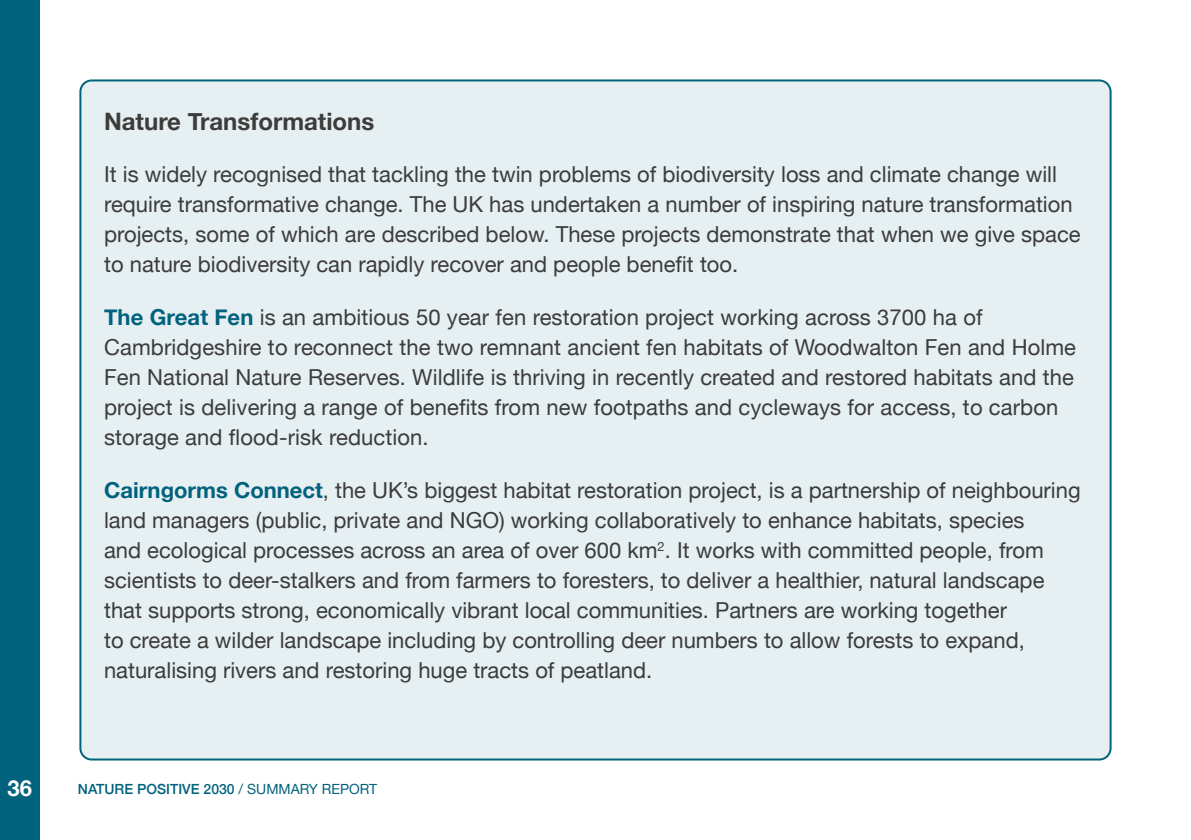
<style>
.page{position:relative;width:1191px;height:840px;background:#fff}
.page>*{position:absolute;margin:0;border:0;box-sizing:border-box;transform-origin:0 0}
.Heading_4{font:700 24px "Helvetica Neue";color:#3c3c3b}
.Body_text{font:22px/30px "Helvetica Neue";color:#3c3c3b}
.t1{font:700 22px "Helvetica Neue";color:#fff}
.t2{font:500 14px "Helvetica Neue";color:#00627d}
.s1{font-weight:700;color:#00627d}
.s2{font-weight:400}
</style>
<div class="page">
<div style="left:0;top:0;width:40px;height:839px;background:#00627d"></div>
<div style="left:80px;top:80px;width:1030px;height:679px;background:#e6eff2;border-radius:11px"></div>
<p class="Heading_4" style="left:104px;top:102px;width:272px">Nature Transformations</p>
<p class="Body_text" style="left:104px;top:161px;width:978px">It is widely recognised that tackling the twin problems of biodiversity loss and climate change will require transformative change. The UK has undertaken a number of inspiring nature transformation projects, some of which are described below. These projects demonstrate that when we give space to nature biodiversity can rapidly recover and people benefit too.</p>
<p class="Body_text" style="left:104px;top:303px;width:973px"><span class="s1">The Great Fen</span> is an ambitious 50 year fen restoration project working across 3700 ha of Cambridgeshire to reconnect the two remnant ancient fen habitats of Woodwalton Fen and Holme Fen National Nature Reserves. Wildlife is thriving in recently created and restored habitats and the project is delivering a range of benefits from new footpaths and cycleways for access, to carbon storage and flood-risk reduction.</p>
<p class="Body_text" style="left:104px;top:476px;width:978px"><span class="s1">Cairngorms Connect</span>, the UK’s biggest habitat restoration project, is a partnership of neighbouring land managers (public, private and NGO) working collaboratively to enhance habitats, species<br>and ecological processes across an area of over 600 km<sup>2</sup>. It works with committed people, from scientists to deer-stalkers and from farmers to foresters, to deliver a healthier, natural landscape that supports strong, economically vibrant local communities. Partners are working together<br>to create a wilder landscape including by controlling deer numbers to allow forests to expand, naturalising rivers and restoring huge tracts of peatland.</p>
<p class="t1" style="left:8px;top:770px;width:26px">36</p>
<p class="t2" style="left:78px;top:777px;width:301px">NATURE POSITIVE 2030 <span class="s2">/ SUMMARY REPORT</span></p>
</div>
